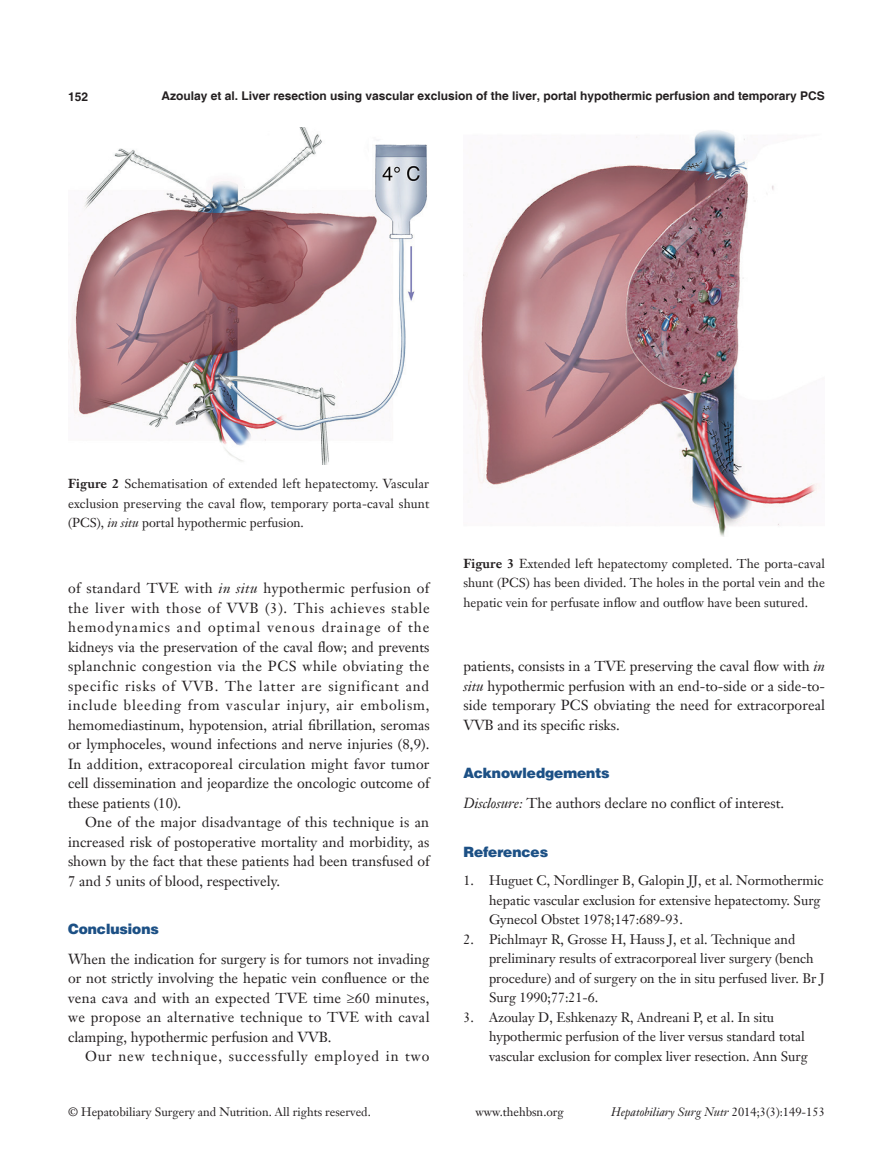
<style>
.page{position:relative;width:893px;height:1170px;background:#fff}
.page>*{position:absolute;margin:0;border:0;box-sizing:border-box;transform-origin:0 0}
.t1{font:14.25px/19.5px "Janson Text LT";color:#231f20;text-align:justify}
.t2{font:14.25px "Janson Text LT";letter-spacing:.06em;color:#231f20}
.t3{font:900 14.25px "Helvetica";color:#1c5085}
.t4{font:13.5px/19.5px "Janson Text LT";color:#231f20}
.t5{font:12.75px/19.5px "Janson Text LT";color:#231f20;text-align:justify}
.t6{font:700 12px "Helvetica";color:#231f20}
.t7{font:12px "Janson Text LT";color:#231f20}
.t8{font:italic 12px "Janson Text LT";color:#231f20}
.s1{font-weight:700}
.s2{font-style:italic}
.s3{font-style:normal}
</style>
<div class="page">
<img style="left:68px;top:128px;width:359px;height:336px">
<img style="left:468px;top:130px;width:350px;height:406px">
<p class="t6" style="left:68px;top:89px;width:22px">152</p>
<p class="t6" style="left:161px;top:88px;width:665px">Azoulay et al. Liver resection using vascular exclusion of the liver, portal hypothermic perfusion and temporary PCS</p>
<p class="t5" style="left:68px;top:474px;width:363px"><span class="s1">Figure 2</span> Schematisation of extended left hepatectomy. Vascular exclusion preserving the caval flow, temporary porta-caval shunt (PCS), <span class="s2">in situ</span> portal hypothermic perfusion.</p>
<p class="t1" style="left:68px;top:578px;width:363px">of standard TVE with <span class="s2">in situ</span> hypothermic perfusion of the liver with those of VVB (3). This achieves stable hemodynamics and optimal venous drainage of the kidneys via the preservation of the caval flow; and prevents splanchnic congestion via the PCS while obviating the specific risks of VVB. The latter are significant and include bleeding from vascular injury, air embolism, hemomediastinum, hypotension, atrial fibrillation, seromas or lymphoceles, wound infections and nerve injuries (8,9).<br>In addition, extracoporeal circulation might favor tumor cell dissemination and jeopardize the oncologic outcome of these patients (10).</p>
<p class="t1" style="left:68px;top:812px;width:363px;text-indent:17px">One of the major disadvantage of this technique is an increased risk of postoperative mortality and morbidity, as shown by the fact that these patients had been transfused of 7 and 5 units of blood, respectively.</p>
<p class="t3" style="left:68px;top:920px;width:92px">Conclusions</p>
<p class="t1" style="left:68px;top:948px;width:363px">When the indication for surgery is for tumors not invading or not strictly involving the hepatic vein confluence or the vena cava and with an expected TVE time ≥60 minutes, we propose an alternative technique to TVE with caval clamping, hypothermic perfusion and VVB.</p>
<p class="t2" style="left:85px;top:1047px;width:346px">Our new technique, successfully employed in two</p>
<p class="t5" style="left:463px;top:553px;width:363px"><span class="s1">Figure 3</span> Extended left hepatectomy completed. The porta-caval shunt (PCS) has been divided. The holes in the portal vein and the hepatic vein for perfusate inflow and outflow have been sutured.</p>
<p class="t1" style="left:463px;top:656px;width:363px">patients, consists in a TVE preserving the caval flow with <span class="s2">in situ</span> hypothermic perfusion with an end-to-side or a side-to&shy;side temporary PCS obviating the need for extracorporeal VVB and its specific risks.</p>
<p class="t3" style="left:463px;top:763px;width:148px">Acknowledgements</p>
<p class="t1" style="left:463px;top:792px;width:322px"><span class="s2">Disclosure:</span> The authors declare no conflict of interest.</p>
<p class="t3" style="left:463px;top:842px;width:86px">References</p>
<p class="t4" style="left:489px;top:870px;width:336px;text-indent:-26px">1. Huguet C, Nordlinger B, Galopin JJ, et al. Normothermic hepatic vascular exclusion for extensive hepatectomy. Surg<br>Gynecol Obstet 1978;147:689-93.</p>
<p class="t4" style="left:489px;top:929px;width:337px;text-indent:-26px">2. Pichlmayr R, Grosse H, Hauss J, et al. Technique and preliminary results of extracorporeal liver surgery (bench procedure) and of surgery on the in situ perfused liver. Br J Surg 1990;77:21-6.</p>
<p class="t4" style="left:489px;top:1007px;width:320px;text-indent:-26px">3. Azoulay D, Eshkenazy R, Andreani P, et al. In situ hypothermic perfusion of the liver versus standard total vascular exclusion for complex liver resection. Ann Surg</p>
<p class="t7" style="left:68px;top:1104px;width:304px">© Hepatobiliary Surgery and Nutrition. All rights reserved.</p>
<p class="t7" style="left:475px;top:1104px;width:90px">www.thehbsn.org</p>
<p class="t8" style="left:611px;top:1104px;width:215px">Hepatobiliary Surg Nutr <span class="s3">2014;3(3):149-153</span></p>
</div>
